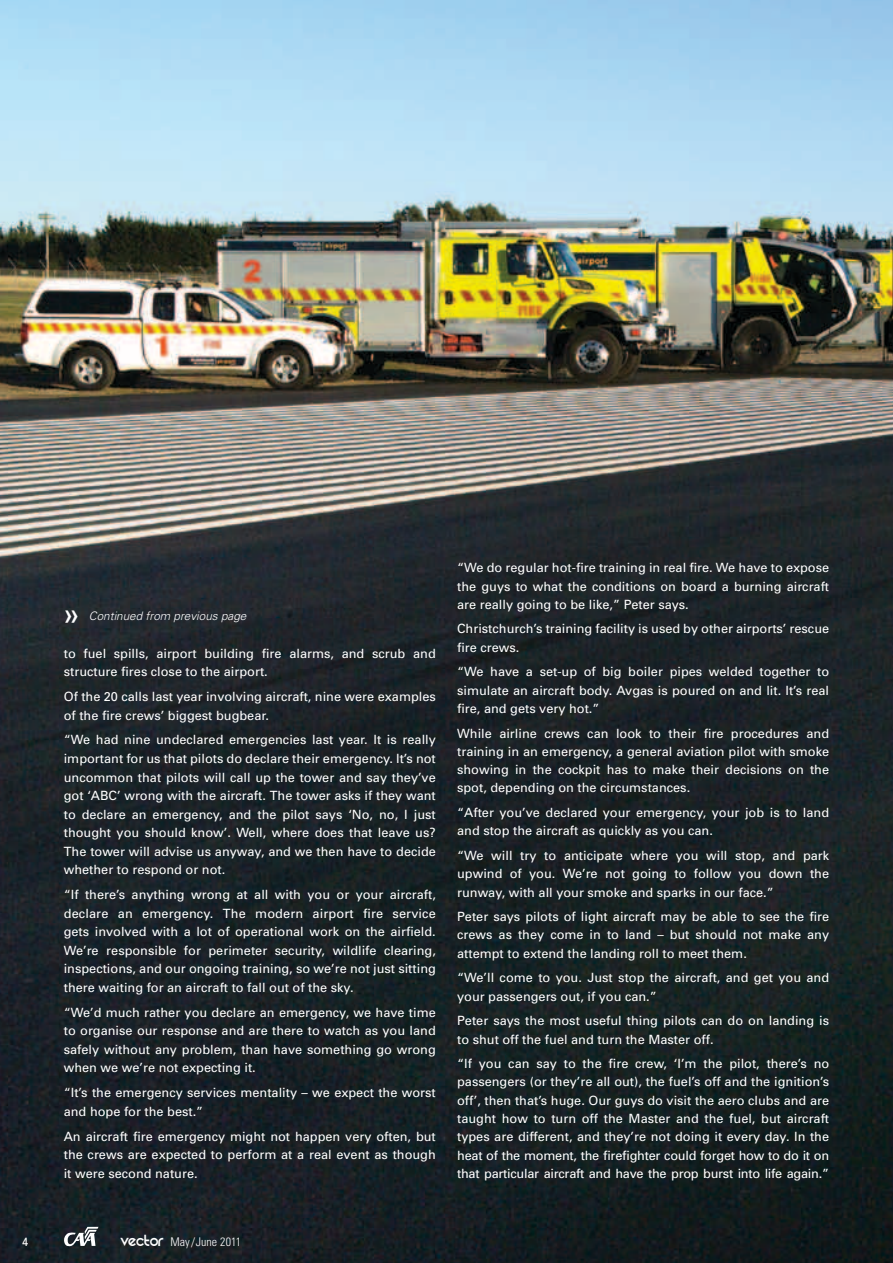
<style>
.page{position:relative;width:893px;height:1263px;background:#fff}
.page>*{position:absolute;margin:0;border:0;box-sizing:border-box;transform-origin:0 0}
.t1{font:31.5px "Univers";color:#fff}
.t2{font:12.75px/18.3px "Univers";color:#fff;text-align:justify}
.t3{font:300 condensed 12px "Univers";color:#fff}
.t4{font:12px "Univers";color:#fff}
.t5{font:italic 300 11.7px "Univers";color:#fff}
.s1{font-family:"REZ";font-weight:400;font-stretch:normal;font-size:18px}
</style>
<div class="page">
<img style="left:0;top:0;width:893px;height:1263px">
<svg style="left:64px;top:1227px;width:34px;height:19px"></svg>
<h1 class="t1" style="left:63px;top:594px;width:19px">»</h1>
<p class="t5" style="left:89px;top:609px;width:159px">Continued from previous page</p>
<p class="t2" style="left:64px;top:643px;width:374px">to fuel spills, airport building fire alarms, and scrub and structure fires close to the airport.</p>
<p class="t2" style="left:64px;top:687px;width:374px">Of the 20 calls last year involving aircraft, nine were examples of the fire crews’ biggest bugbear.</p>
<p class="t2" style="left:64px;top:730px;width:374px">“We had nine undeclared emergencies last year. It is really important for us that pilots do declare their emergency. It’s not uncommon that pilots will call up the tower and say they’ve got ‘ABC’ wrong with the aircraft. The tower asks if they want to declare an emergency, and the pilot says ‘No, no, I just thought you should know’. Well, where does that leave us?<br>The tower will advise us anyway, and we then have to decide whether to respond or not.</p>
<p class="t2" style="left:64px;top:885px;width:374px">“If there’s anything wrong at all with you or your aircraft, declare an emergency. The modern airport fire service gets involved with a lot of operational work on the airfield.<br>We’re responsible for perimeter security, wildlife clearing, inspections, and our ongoing training, so we’re not just sitting there waiting for an aircraft to fall out of the sky.</p>
<p class="t2" style="left:64px;top:1003px;width:374px">“We’d much rather you declare an emergency, we have time to organise our response and are there to watch as you land safely without any problem, than have something go wrong when we we’re not expecting it.</p>
<p class="t2" style="left:64px;top:1083px;width:374px">“It’s the emergency services mentality – we expect the worst and hope for the best.”</p>
<p class="t2" style="left:64px;top:1127px;width:374px">An aircraft fire emergency might not happen very often, but the crews are expected to perform at a real event as though it were second nature.</p>
<p class="t2" style="left:457px;top:558px;width:374px">“We do regular hot-fire training in real fire. We have to expose the guys to what the conditions on board a burning aircraft are really going to be like,” Peter says.</p>
<p class="t2" style="left:457px;top:619px;width:374px">Christchurch’s training facility is used by other airports’ rescue fire crews.</p>
<p class="t2" style="left:457px;top:662px;width:374px">“We have a set-up of big boiler pipes welded together to simulate an aircraft body. Avgas is poured on and lit. It’s real fire, and gets very hot.”</p>
<p class="t2" style="left:457px;top:724px;width:374px">While airline crews can look to their fire procedures and training in an emergency, a general aviation pilot with smoke showing in the cockpit has to make their decisions on the spot, depending on the circumstances.</p>
<p class="t2" style="left:457px;top:803px;width:374px">“After you’ve declared your emergency, your job is to land and stop the aircraft as quickly as you can.</p>
<p class="t2" style="left:457px;top:846px;width:374px">“We will try to anticipate where you will stop, and park upwind of you. We’re not going to follow you down the runway, with all your smoke and sparks in our face.”</p>
<p class="t2" style="left:457px;top:907px;width:374px">Peter says pilots of light aircraft may be able to see the fire crews as they come in to land – but should not make any attempt to extend the landing roll to meet them.</p>
<p class="t2" style="left:457px;top:968px;width:374px">“We’ll come to you. Just stop the aircraft, and get you and your passengers out, if you can.”</p>
<p class="t2" style="left:457px;top:1011px;width:374px">Peter says the most useful thing pilots can do on landing is to shut off the fuel and turn the Master off.</p>
<p class="t2" style="left:457px;top:1054px;width:374px">“If you can say to the fire crew, ‘I’m the pilot, there’s no passengers (or they’re all out), the fuel’s off and the ignition’s off’, then that’s huge. Our guys do visit the aero clubs and are taught how to turn off the Master and the fuel, but aircraft types are different, and they’re not doing it every day. In the heat of the moment, the firefighter could forget how to do it on that particular aircraft and have the prop burst into life again.”</p>
<p class="t4" style="left:22px;top:1234px;width:8px">4</p>
<p class="t3" style="left:121px;top:1234px;width:122px"><span class="s1">vector</span> May / June 2011</p>
</div>
